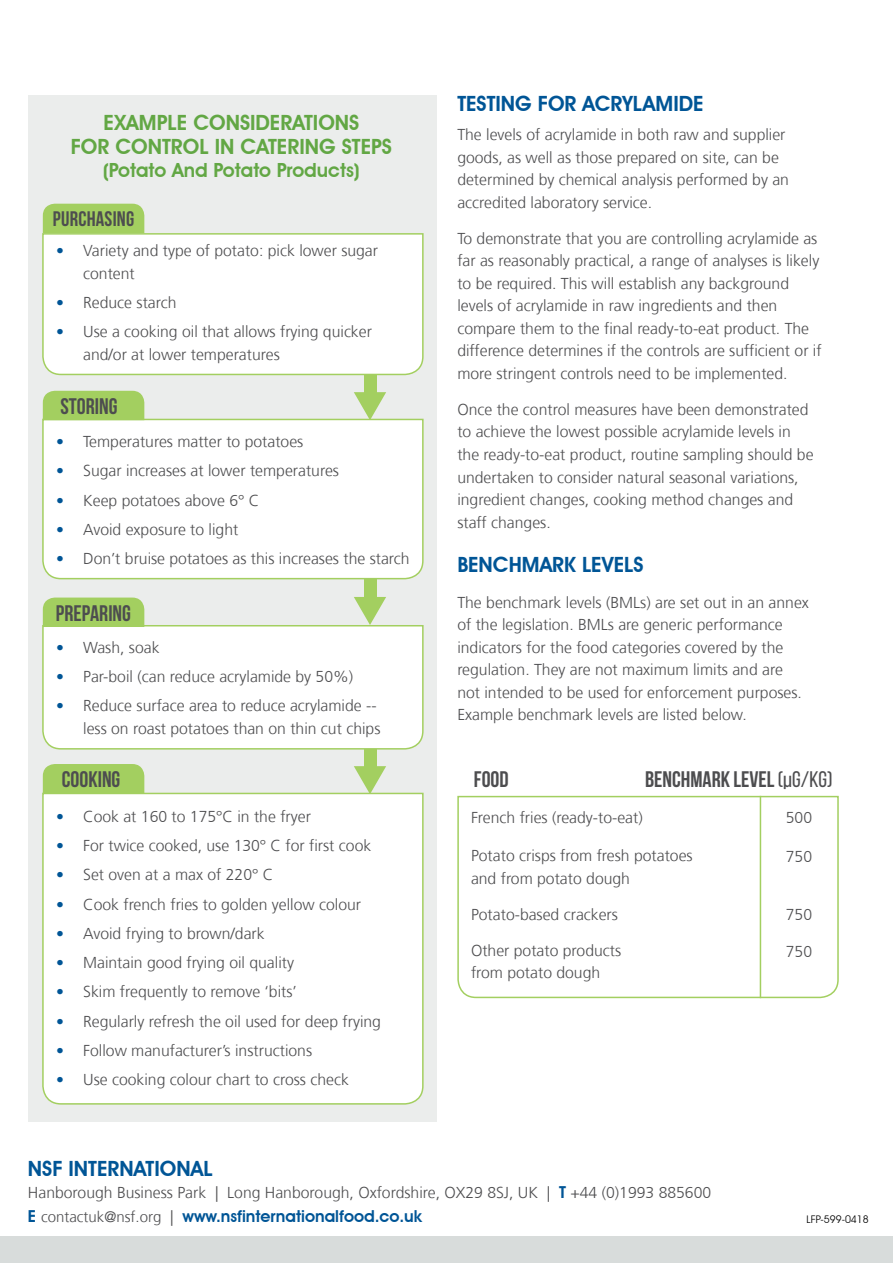
<style>
.page{position:relative;width:893px;height:1263px;background:#fff}
.page>*{position:absolute;margin:0;border:0;box-sizing:border-box;transform-origin:0 0}
.t1{font:700 22.5px "Bebas Neue";color:#4d4d4f}
.t2{font:600 21px "Avant Garde IT Cby BT";color:#005596}
.t3{font:600 21px/24px "Avant Garde IT Cby BT";color:#62a744;text-align:center}
.t4{font:700 21px "Bebas Neue";letter-spacing:.01em;color:#4d4d4f}
.t5{font:600 19.5px "Avant Garde IT Cby BT";color:#62a744}
.t6{font:600 16.5px "Avant Garde IT Cby BT";color:#005596}
.t7{font:300 15.75px/22.5px "Frutiger";color:#4d4d4f}
.t8{font:10.5px "Avant Garde IT Cby BT";color:#000}
.s1{color:#005596}
.s2{font-weight:400}
.s3{font-family:"Avant Garde IT Cby BT";font-weight:600;font-size:16.5px;color:#005596}
.s4{font-family:"Frutiger";font-weight:300;font-size:15px;color:#4d4d4f}
.s5{font-family:"Frutiger";font-weight:300;font-size:15.75px;color:#4d4d4f}
</style>
<div class="page">
<div style="left:0;top:1236px;width:893px;height:27px;background:#d8dcdb"></div>
<div style="left:28px;top:95px;width:408px;height:1026px;background:#ebedec"></div>
<div style="left:364px;top:278px;width:12px;height:126px;background:#a3cf60"></div>
<svg style="left:354px;top:392px;width:32px;height:26px"></svg>
<div style="left:364px;top:483px;width:12px;height:126px;background:#a3cf60"></div>
<svg style="left:354px;top:597px;width:32px;height:27px"></svg>
<div style="left:364px;top:652px;width:12px;height:126px;background:#a3cf60"></div>
<svg style="left:354px;top:766px;width:32px;height:26px"></svg>
<div style="left:42px;top:232px;width:382px;height:144px;background:#fff"></div>
<div style="left:42px;top:418px;width:382px;height:162px;background:#fff"></div>
<svg style="left:457px;top:795px;width:382px;height:204px"></svg>
<div style="left:42px;top:624px;width:382px;height:126px;background:#fff"></div>
<div style="left:42px;top:792px;width:382px;height:313px;background:#fff"></div>
<div style="left:43px;top:764px;width:101px;height:29px;background:#a3cf60"></div>
<div style="left:43px;top:597px;width:101px;height:30px;background:#a3cf60"></div>
<div style="left:43px;top:391px;width:101px;height:29px;background:#a3cf60"></div>
<div style="left:43px;top:204px;width:101px;height:29px;background:#a3cf60"></div>
<hr style="left:760px;top:796px;width:1px;height:202px;background:#a3cf60">
<h2 class="t3" style="left:71px;top:111px;width:323px">EXAMPLE CONSIDERATIONS<br>FOR CONTROL IN CATERING STEPS</h2>
<p class="t5" style="left:103px;top:158px;width:258px">(Potato And Potato Products)</p>
<h2 class="t4" style="left:53px;top:207px;width:83px">PURCHASING</h2>
<p class="t7" style="left:83px;top:240px;width:296px;text-indent:-27px"><span class="s1">•</span> Variety and type of potato: pick lower sugar content</p>
<p class="t7" style="left:56px;top:292px;width:122px"><span class="s1">•</span> Reduce starch</p>
<p class="t7" style="left:83px;top:321px;width:290px;text-indent:-27px"><span class="s1">•</span> Use a cooking oil that allows frying quicker and/or at lower temperatures</p>
<h1 class="t1" style="left:60px;top:394px;width:59px">STORING</h1>
<p class="t7" style="left:56px;top:431px;width:249px"><span class="s1">•</span> Temperatures matter to potatoes</p>
<p class="t7" style="left:56px;top:460px;width:284px"><span class="s1">•</span> Sugar increases at lower temperatures</p>
<p class="t7" style="left:56px;top:489px;width:205px"><span class="s1">•</span> Keep potatoes above 6° C</p>
<p class="t7" style="left:56px;top:518px;width:184px"><span class="s1">•</span> Avoid exposure to light</p>
<p class="t7" style="left:56px;top:548px;width:355px"><span class="s1">•</span> Don’t bruise potatoes as this increases the starch</p>
<h1 class="t1" style="left:56px;top:600px;width:77px">PREPARING</h1>
<p class="t7" style="left:56px;top:636px;width:105px"><span class="s1">•</span> Wash, soak</p>
<p class="t7" style="left:56px;top:665px;width:299px"><span class="s1">•</span> Par-boil (can reduce acrylamide by 50%)</p>
<p class="t7" style="left:56px;top:694px;width:326px;text-align:right"><span class="s1">•</span> Reduce surface area to reduce acrylamide -- less on roast potatoes than on thin cut chips</p>
<h1 class="t1" style="left:62px;top:767px;width:60px">COOKING</h1>
<p class="t7" style="left:56px;top:805px;width:256px"><span class="s1">•</span> Cook at 160 to 175°C in the fryer</p>
<p class="t7" style="left:56px;top:835px;width:317px"><span class="s1">•</span> For twice cooked, use 130° C for first cook</p>
<p class="t7" style="left:56px;top:864px;width:219px"><span class="s1">•</span> Set oven at a max of 220° C</p>
<p class="t7" style="left:56px;top:893px;width:307px"><span class="s1">•</span> Cook french fries to golden yellow colour</p>
<p class="t7" style="left:56px;top:922px;width:210px"><span class="s1">•</span> Avoid frying to brown/dark</p>
<p class="t7" style="left:56px;top:952px;width:239px"><span class="s1">•</span> Maintain good frying oil quality</p>
<p class="t7" style="left:56px;top:981px;width:242px"><span class="s1">•</span> Skim frequently to remove ‘bits’</p>
<p class="t7" style="left:56px;top:1010px;width:326px"><span class="s1">•</span> Regularly refresh the oil used for deep frying</p>
<p class="t7" style="left:56px;top:1039px;width:257px"><span class="s1">•</span> Follow manufacturer’s instructions</p>
<p class="t7" style="left:56px;top:1069px;width:294px"><span class="s1">•</span> Use cooking colour chart to cross check</p>
<h2 class="t2" style="left:457px;top:91px;width:248px">TESTING FOR ACRYLAMIDE</h2>
<p class="t7" style="left:457px;top:124px;width:333px">The levels of acrylamide in both raw and supplier goods, as well as those prepared on site, can be determined by chemical analysis performed by an accredited laboratory service.</p>
<p class="t7" style="left:457px;top:227px;width:366px">To demonstrate that you are controlling acrylamide as far as reasonably practical, a range of analyses is likely to be required. This will establish any background levels of acrylamide in raw ingredients and then compare them to the final ready-to-eat product. The difference determines if the controls are sufficient or if more stringent controls need to be implemented.</p>
<p class="t7" style="left:457px;top:398px;width:358px">Once the control measures have been demonstrated to achieve the lowest possible acrylamide levels in the ready-to-eat product, routine sampling should be undertaken to consider natural seasonal variations, ingredient changes, cooking method changes and staff changes.</p>
<h2 class="t2" style="left:457px;top:552px;width:188px">BENCHMARK LEVELS</h2>
<p class="t7" style="left:457px;top:591px;width:353px">The benchmark levels (BMLs) are set out in an annex of the legislation. BMLs are generic performance indicators for the food categories covered by the regulation. They are not maximum limits and are not intended to be used for enforcement purposes.<br>Example benchmark levels are listed below.</p>
<h1 class="t1" style="left:474px;top:767px;width:36px">FOOD</h1>
<h1 class="t1" style="left:645px;top:767px;width:189px">BENCHMARK LEVEL <span class="s2">(µg/kg)</span></h1>
<p class="t7" style="left:471px;top:807px;width:173px">French fries (ready-to-eat)</p>
<p class="t7" style="left:786px;top:807px;width:28px">500</p>
<p class="t7" style="left:786px;top:846px;width:28px">750</p>
<p class="t7" style="left:471px;top:845px;width:223px">Potato crisps from fresh potatoes and from potato dough</p>
<p class="t7" style="left:471px;top:903px;width:148px">Potato-based crackers</p>
<p class="t7" style="left:471px;top:939px;width:152px">Other potato products from potato dough</p>
<p class="t7" style="left:786px;top:904px;width:28px">750</p>
<p class="t7" style="left:786px;top:940px;width:28px">750</p>
<h2 class="t2" style="left:28px;top:1156px;width:186px">NSF INTERNATIONAL</h2>
<p class="t7" style="left:28px;top:1182px;width:685px">Hanborough Business Park | Long Hanborough, Oxfordshire, OX29 8SJ, UK | <span class="s3">T</span> +44 (0)1993 885600</p>
<p class="t6" style="left:28px;top:1206px;width:395px">E <span class="s4">contactuk@nsf.org</span> <span class="s5">|</span> www.nsfinternationalfood.co.uk</p>
<p class="t8" style="left:806px;top:1213px;width:64px">LFP-599-0418</p>
</div>
